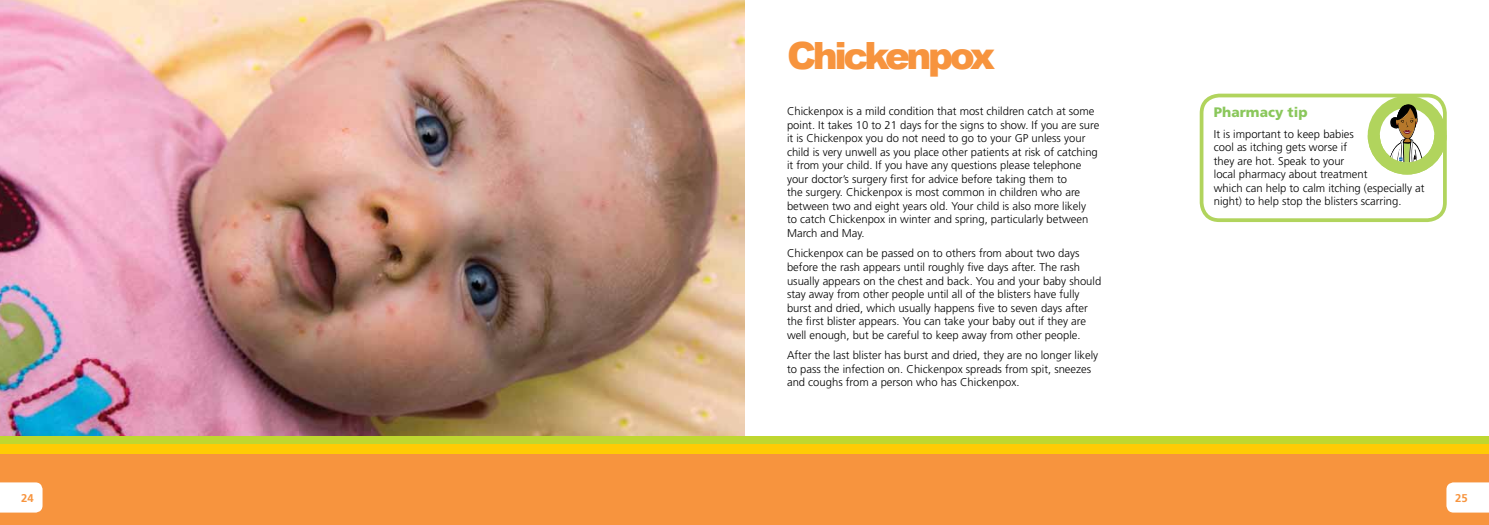
<style>
.page{position:relative;width:1489px;height:525px;background:#fff}
.page>*{position:absolute;margin:0;border:0;box-sizing:border-box;transform-origin:0 0}
.t1{font:900 37.5px "Arial";letter-spacing:-.09em;color:#f7943e}
.t2{font:900 13.75px "Frutiger";color:#8ac75b}
.t3{font:300 11.25px/13.5px "Frutiger";color:#000}
.t4{font:700 11.25px "Frutiger";color:#f7943e}
</style>
<div class="page">
<img style="left:0;top:0;width:744px;height:436px">
<div style="left:0;top:436px;width:1488px;height:87px;background:#bfd730"></div>
<div style="left:0;top:444px;width:1488px;height:80px;background:#ffcb05"></div>
<div style="left:0;top:454px;width:1488px;height:70px;background:#f7943e"></div>
<svg style="left:0;top:482px;width:43px;height:30px"></svg>
<svg style="left:1446px;top:482px;width:42px;height:30px"></svg>
<div style="left:1199px;top:94px;width:247px;height:128px;border:4px solid #b1d45d;border-radius:18px"></div>
<svg style="left:1367px;top:100px;width:80px;height:80px"></svg>
<h1 class="t1" style="left:787px;top:29px;width:210px">Chickenpox</h1>
<p class="t3" style="left:787px;top:104px;width:314px">Chickenpox is a mild condition that most children catch at some point. It takes 10 to 21 days for the signs to show. If you are sure it is Chickenpox you do not need to go to your GP unless your child is very unwell as you place other patients at risk of catching it from your child. If you have any questions please telephone your doctor’s surgery first for advice before taking them to<br>the surgery. Chickenpox is most common in children who are between two and eight years old. Your child is also more likely<br>to catch Chickenpox in winter and spring, particularly between March and May.</p>
<p class="t3" style="left:787px;top:247px;width:316px">Chickenpox can be passed on to others from about two days before the rash appears until roughly five days after. The rash usually appears on the chest and back. You and your baby should stay away from other people until all of the blisters have fully burst and dried, which usually happens five to seven days after the first blister appears. You can take your baby out if they are well enough, but be careful to keep away from other people.</p>
<p class="t3" style="left:787px;top:348px;width:313px">After the last blister has burst and dried, they are no longer likely to pass the infection on. Chickenpox spreads from spit, sneezes and coughs from a person who has Chickenpox.</p>
<p class="t2" style="left:1213px;top:104px;width:95px">Pharmacy tip</p>
<p class="t3" style="left:1213px;top:127px;width:212px">It is important to keep babies<br>cool as itching gets worse if<br>they are hot. Speak to your<br>local pharmacy about treatment<br>which can help to calm itching (especially at night) to help stop the blisters scarring.</p>
<p class="t4" style="left:21px;top:491px;width:14px">24</p>
<p class="t4" style="left:1454px;top:491px;width:14px">25</p>
</div>
